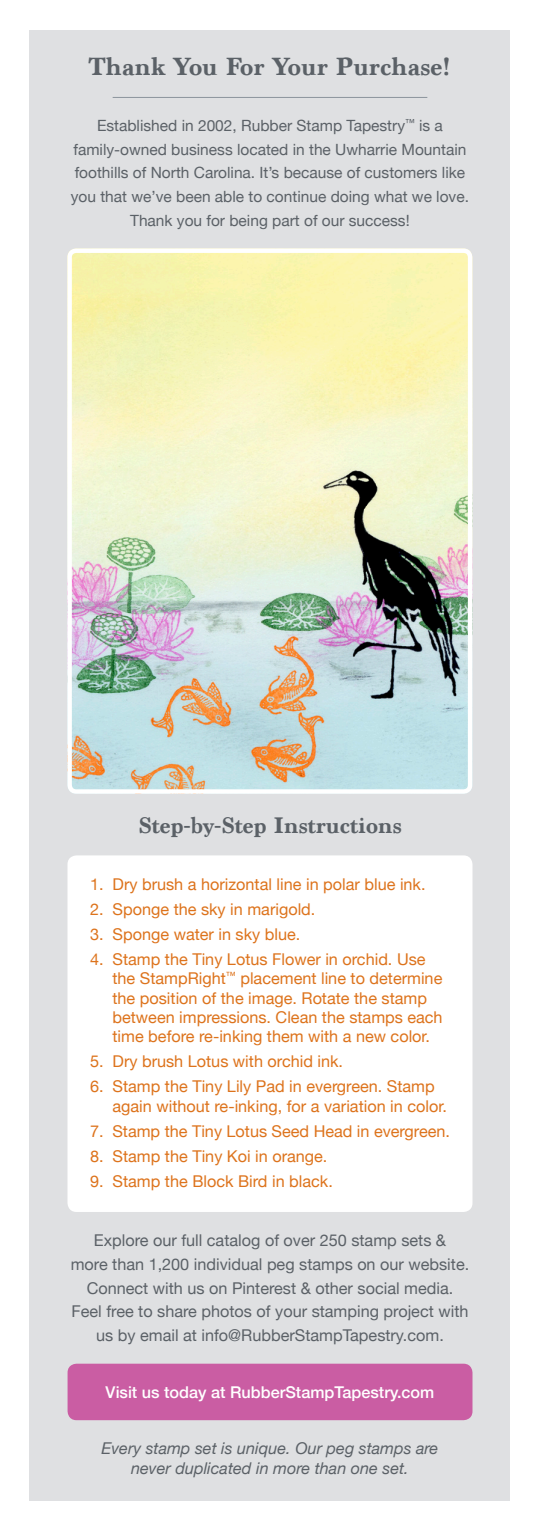
<style>
.page{position:relative;width:540px;height:1530px;background:#fff}
.page>*{position:absolute;margin:0;border:0;box-sizing:border-box;transform-origin:0 0}
.t1{font:700 26.25px "Marion";color:#5b6167}
.t2{font:700 23.75px "Marion";color:#5b6167}
.t3{font:16.25px/19.2px "Helvetica Neue";color:#dd731c}
.t4{font:16.25px/23.8px "Helvetica Neue";color:#5b6167;text-align:center}
.t5{font:italic 16.25px/19.8px "Helvetica Neue";color:#5b6167;text-align:center}
.t6{font:500 16.25px "Helvetica Neue";color:#fff}
.t7{font:15.5px/23.8px "Helvetica Neue";color:#5b6167;text-align:center}
</style>
<div class="page">
<div style="left:30px;top:30px;width:480px;height:1471px;background:#dfe0e2"></div>
<hr style="left:113px;top:97px;width:314px;height:1px;background:#8c949c">
<div style="left:68px;top:855px;width:404px;height:357px;background:#fff;border-radius:9px"></div>
<div style="left:68px;top:1364px;width:404px;height:56px;background:#ca5da3;border-radius:9px"></div>
<img style="left:72px;top:253px;width:395px;height:536px">
<div style="left:67px;top:248px;width:405px;height:546px;border:4px solid #fff;border-radius:7px"></div>
<p class="t1" style="left:89px;top:50px;width:364px">Thank You For Your Purchase!</p>
<p class="t7" style="left:71px;top:114px;width:400px">Established in 2002, Rubber Stamp Tapestry<sup>™</sup> is a family-owned business located in the Uwharrie Mountain foothills of North Carolina. It’s because of customers like you that we’ve been able to continue doing what we love.<br>Thank you for being part of our success!</p>
<p class="t2" style="left:138px;top:811px;width:265px">Step-by-Step Instructions</p>
<p class="t3" style="left:90px;top:875px;width:337px">1. Dry brush a horizontal line in polar blue ink.</p>
<p class="t3" style="left:90px;top:901px;width:227px">2. Sponge the sky in marigold.</p>
<p class="t3" style="left:90px;top:926px;width:212px">3. Sponge water in sky blue.</p>
<p class="t3" style="left:112px;top:951px;width:332px;text-indent:-22px">4. Stamp the Tiny Lotus Flower in orchid. Use the StampRight<sup>™</sup> placement line to determine the position of the image. Rotate the stamp between impressions. Clean the stamps each time before re-inking them with a new color.</p>
<p class="t3" style="left:90px;top:1053px;width:255px">5. Dry brush Lotus with orchid ink.</p>
<p class="t3" style="left:112px;top:1078px;width:336px;text-indent:-22px">6. Stamp the Tiny Lily Pad in evergreen. Stamp again without re-inking, for a variation in color.</p>
<p class="t3" style="left:90px;top:1122px;width:362px">7. Stamp the Tiny Lotus Seed Head in evergreen.</p>
<p class="t3" style="left:90px;top:1147px;width:239px">8. Stamp the Tiny Koi in orange.</p>
<p class="t3" style="left:90px;top:1172px;width:244px">9. Stamp the Block Bird in black.</p>
<p class="t4" style="left:71px;top:1229px;width:400px">Explore our full catalog of over 250 stamp sets &amp;<br>more than 1,200 individual peg stamps on our website.<br>Connect with us on Pinterest &amp; other social media.<br>Feel free to share photos of your stamping project with us by email at info@RubberStampTapestry.com.</p>
<p class="t6" style="left:106px;top:1379px;width:330px">Visit us today at RubberStampTapestry.com</p>
<p class="t5" style="left:102px;top:1439px;width:338px">Every stamp set is unique. Our peg stamps are never duplicated in more than one set.</p>
</div>
